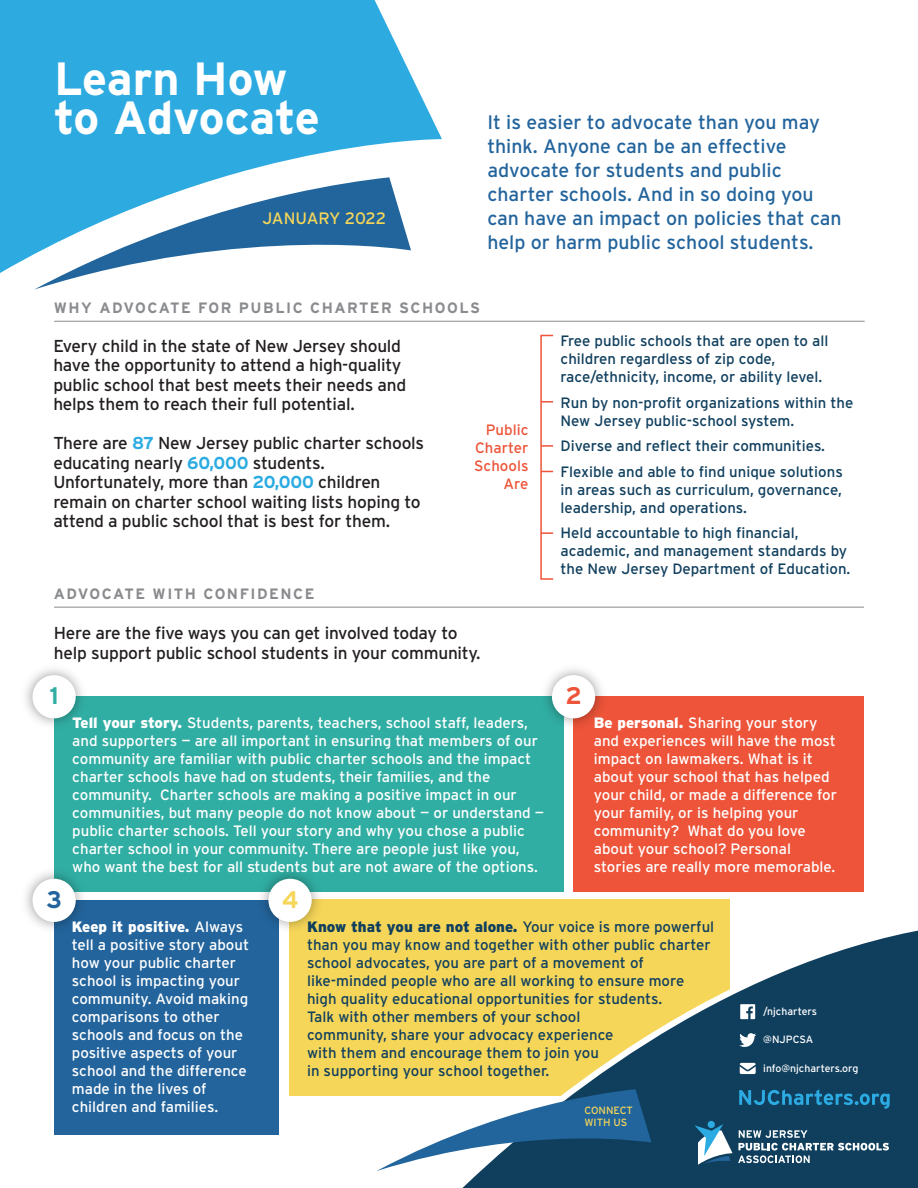
<style>
.page{position:relative;width:918px;height:1188px;background:#fff}
.page>*{position:absolute;margin:0;border:0;box-sizing:border-box;transform-origin:0 0}
.t1{font:700 46.5px/39px "Interstate";letter-spacing:-.005em;color:#fff}
.t2{font:700 24px "Interstate";color:#31aea3}
.t3{font:700 24px "Interstate";color:#ed5439}
.t4{font:700 24px "Interstate";color:#23649c}
.t5{font:700 24px "Interstate";color:#f6d659}
.t6{font:19.5px/24px "Interstate";color:#23649c}
.t7{font:17.25px/19.5px "Interstate";letter-spacing:-.015em;color:#231f20}
.t8{font:16.5px "Interstate";letter-spacing:-.02em;color:#f6d659}
.t9{font:15px/18px "Interstate";color:#fff}
.t10{font:15px/18px "Interstate";color:#103f5e}
.t11{font:700 15px "Interstate";letter-spacing:.1em;color:#8a8b8e}
.t12{font:15px/18px "Interstate";color:#ed5439;text-align:right}
.t13{font:10.5px "Interstate";color:#fff}
.t14{font:10.5px/12px "Interstate";color:#f6d659}
.s1{font-weight:700;color:#2babe1}
.s2{font-weight:900}
</style>
<div class="page">
<div style="left:289px;top:900px;width:441px;height:196px;background:#f6d659"></div>
<svg style="left:0;top:0;width:442px;height:290px;fill:#2dabe1"></svg>
<hr style="left:54px;top:607px;width:810px;height:1px;background:#8a8b8e">
<hr style="left:54px;top:321px;width:811px;height:1px;background:#8a8b8e">
<div style="left:54px;top:696px;width:510px;height:196px;background:#31aea3"></div>
<img style="left:25px;top:668px;width:57px;height:57px">
<div style="left:32px;top:675px;width:44px;height:43px;background:#fff;border-radius:50%"></div>
<div style="left:574px;top:696px;width:290px;height:196px;background:#ed5439"></div>
<img style="left:545px;top:668px;width:57px;height:67px">
<div style="left:552px;top:675px;width:43px;height:43px;background:#fff;border-radius:50%"></div>
<svg style="left:462px;top:930px;width:456px;height:258px;fill:#103f5e"></svg>
<svg style="left:695px;top:1124px;width:194px;height:41px;background:#436a84"></svg>
<div style="left:708px;top:1121px;width:7px;height:7px;background:#2babe1;border-radius:50%"></div>
<svg style="left:739px;top:1090px;width:151px;height:19px;background:#186188"></svg>
<svg style="left:740px;top:1004px;width:15px;height:15px"></svg>
<svg style="left:739px;top:1033px;width:17px;height:14px"></svg>
<svg style="left:740px;top:1063px;width:16px;height:11px"></svg>
<svg style="left:377px;top:1089px;width:274px;height:82px"></svg>
<div style="left:540px;top:335px;width:14px;height:245px;border:2px solid #ed5439"></div>
<svg style="left:541px;top:401px;width:12px;height:2px"></svg>
<svg style="left:541px;top:445px;width:12px;height:2px"></svg>
<svg style="left:541px;top:471px;width:12px;height:1px"></svg>
<svg style="left:541px;top:532px;width:12px;height:2px"></svg>
<div style="left:54px;top:900px;width:225px;height:234px;background:#23649c"></div>
<img style="left:25px;top:872px;width:57px;height:57px">
<div style="left:32px;top:879px;width:44px;height:43px;background:#fff;border-radius:50%"></div>
<img style="left:262px;top:872px;width:67px;height:56px">
<div style="left:268px;top:879px;width:44px;height:43px;background:#fff;border-radius:50%"></div>
<h1 class="t1" style="left:54px;top:59px;width:267px">Learn How to Advocate</h1>
<p class="t8" style="left:262px;top:209px;width:125px">JANUARY 2022</p>
<h3 class="t6" style="left:487px;top:110px;width:356px">It is easier to advocate than you may think. Anyone can be an effective advocate for students and public charter schools. And in so doing you can have an impact on policies that can help or harm public school students.</h3>
<p class="t11" style="left:54px;top:299px;width:428px">WHY ADVOCATE FOR PUBLIC CHARTER SCHOOLS</p>
<p class="t7" style="left:53px;top:336px;width:354px">Every child in the state of New Jersey should have the opportunity to attend a high-quality public school that best meets their needs and helps them to reach their full potential.</p>
<p class="t7" style="left:53px;top:433px;width:372px">There are <span class="s1">87</span> New Jersey public charter schools educating nearly <span class="s1">60,000</span> students.<br>Unfortunately, more than <span class="s1">20,000</span> children remain on charter school waiting lists hoping to attend a public school that is best for them.</p>
<p class="t11" style="left:54px;top:585px;width:262px">ADVOCATE WITH CONFIDENCE</p>
<p class="t12" style="left:474px;top:421px;width:56px">Public<br>Charter<br>Schools<br>Are</p>
<p class="t7" style="left:54px;top:624px;width:428px">Here are the five ways you can get involved today to help support public school students in your community.</p>
<h2 class="t2" style="left:49px;top:682px;width:11px">1</h2>
<h2 class="t4" style="left:46px;top:886px;width:17px">3</h2>
<p class="t9" style="left:72px;top:714px;width:473px"><span class="s2">Tell your story.</span> Students, parents, teachers, school staff, leaders, and supporters — are all important in ensuring that members of our community are familiar with public charter schools and the impact charter schools have had on students, their families, and the community. Charter schools are making a positive impact in our communities, but many people do not know about — or understand — public charter schools. Tell your story and why you chose a public charter school in your community. There are people just like you, who want the best for all students but are not aware of the options.</p>
<h2 class="t5" style="left:282px;top:886px;width:18px">4</h2>
<p class="t10" style="left:561px;top:332px;width:269px">Free public schools that are open to all children regardless of zip code, race/ethnicity, income, or ability level.</p>
<p class="t10" style="left:561px;top:394px;width:294px">Run by non-profit organizations within the<br>New Jersey public-school system.</p>
<p class="t10" style="left:561px;top:433px;width:284px;line-height:25.5px">Diverse and reflect their communities.<br>Flexible and able to find unique solutions</p>
<p class="t10" style="left:561px;top:481px;width:283px">in areas such as curriculum, governance, leadership, and operations.</p>
<p class="t10" style="left:561px;top:524px;width:291px">Held accountable to high financial, academic, and management standards by the New Jersey Department of Education.</p>
<h2 class="t3" style="left:565px;top:682px;width:18px">2</h2>
<p class="t9" style="left:594px;top:714px;width:245px"><span class="s2">Be personal.</span> Sharing your story and experiences will have the most impact on lawmakers. What is it about your school that has helped your child, or made a difference for your family, or is helping your community? What do you love about your school? Personal stories are really more memorable.</p>
<p class="t9" style="left:72px;top:917px;width:179px"><span class="s2">Keep it positive.</span> Always tell a positive story about how your public charter school is impacting your community. Avoid making comparisons to other schools and focus on the positive aspects of your school and the difference made in the lives of children and families.</p>
<p class="t10" style="left:307px;top:917px;width:409px"><span class="s2">Know that you are not alone.</span> Your voice is more powerful than you may know and together with other public charter school advocates, you are part of a movement of like-minded people who are all working to ensure more high quality educational opportunities for students.<br>Talk with other members of your school<br>community, share your advocacy experience<br>with them and encourage them to join you<br>in supporting your school together.</p>
<p class="t14" style="left:585px;top:1105px;width:50px">CONNECT<br>WITH US</p>
<p class="t13" style="left:763px;top:1006px;width:55px">/njcharters</p>
<p class="t13" style="left:763px;top:1034px;width:51px">@NJPCSA</p>
<p class="t13" style="left:763px;top:1062px;width:97px">info@njcharters.org</p>
</div>
